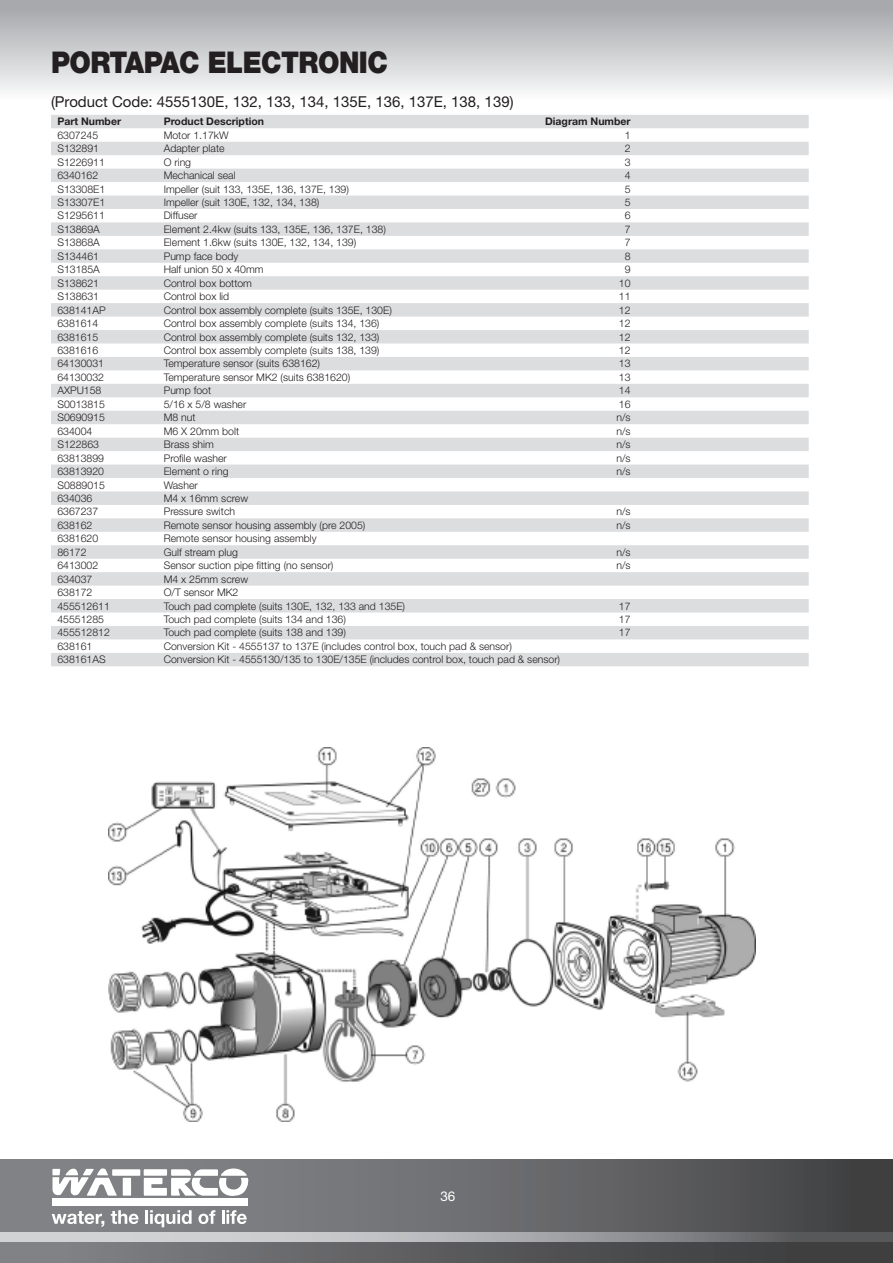
<style>
.page{position:relative;width:893px;height:1263px;background:#fff}
.page>*{position:absolute;margin:0;border:0;box-sizing:border-box;transform-origin:0 0}
.t1{font:900 30px "Helvetica Neue";letter-spacing:-.02em;color:#231f20;scale:.9 1}
.t2{font:15px "Helvetica Neue LT Std";color:#231f20}
.t3{font:13.5px "Helvetica Neue LT Std";color:#fff}
.t4{font:300 10.5px "Helvetica Neue LT Std";color:#231f20}
.t5{font:700 10.5px "Helvetica Neue LT Std";color:#231f20}
</style>
<div class="page">
<div style="left:0;top:0;width:893px;height:107px;background:linear-gradient(to bottom,#a0a2a6,#fff)"></div>
<div style="left:0;top:1160px;width:893px;height:103px;background:linear-gradient(to right,#8c8e92,#474749)"></div>
<div style="left:0;top:1237px;width:893px;height:26px;background:linear-gradient(to right,#828488,#363637)"></div>
<svg style="left:0;top:1232px;width:893px;height:10px;background:#a6a7a9"></svg>
<svg style="left:52px;top:1168px;width:197px;height:29px"></svg>
<div style="left:52px;top:1198px;width:196px;height:7px;background:#fff"></div>
<svg style="left:52px;top:1211px;width:52px;height:16px"></svg>
<svg style="left:111px;top:1210px;width:28px;height:14px"></svg>
<hr style="left:145px;top:1210px;width:3px;height:14px;background:#fff">
<svg style="left:150px;top:1210px;width:42px;height:17px"></svg>
<svg style="left:198px;top:1210px;width:17px;height:14px"></svg>
<svg style="left:222px;top:1210px;width:25px;height:14px"></svg>
<svg style="left:51px;top:115px;width:758px;height:551px"></svg>
<img style="left:109px;top:748px;width:646px;height:374px">
<h1 class="t1" style="left:51px;top:44px;width:376px">PORTAPAC ELECTRONIC</h1>
<h2 class="t2" style="left:51px;top:92px;width:464px">(Product Code: 4555130E, 132, 133, 134, 135E, 136, 137E, 138, 139)</h2>
<p class="t5" style="left:57px;top:115px;width:65px">Part Number</p>
<p class="t5" style="left:164px;top:115px;width:102px">Product Description</p>
<p class="t5" style="left:545px;top:115px;width:87px">Diagram Number</p>
<p class="t4" style="left:57px;top:129px;width:42px">6307245</p>
<p class="t4" style="left:164px;top:129px;width:66px">Motor 1.17kW</p>
<p class="t4" style="left:625px;top:129px;width:7px">1</p>
<p class="t4" style="left:57px;top:142px;width:43px">S132891</p>
<p class="t4" style="left:164px;top:142px;width:62px">Adapter plate</p>
<p class="t4" style="left:625px;top:142px;width:7px">2</p>
<p class="t4" style="left:57px;top:155px;width:49px">S1226911</p>
<p class="t4" style="left:164px;top:155px;width:29px">O ring</p>
<p class="t4" style="left:625px;top:155px;width:7px">3</p>
<p class="t4" style="left:57px;top:169px;width:42px">6340162</p>
<p class="t4" style="left:164px;top:169px;width:73px">Mechanical seal</p>
<p class="t4" style="left:625px;top:169px;width:7px">4</p>
<p class="t4" style="left:57px;top:182px;width:49px">S13308E1</p>
<p class="t4" style="left:164px;top:182px;width:187px">Impeller (suit 133, 135E, 136, 137E, 139)</p>
<p class="t4" style="left:625px;top:182px;width:7px">5</p>
<p class="t4" style="left:57px;top:196px;width:49px">S13307E1</p>
<p class="t4" style="left:164px;top:196px;width:157px">Impeller (suit 130E, 132, 134, 138)</p>
<p class="t4" style="left:625px;top:196px;width:7px">5</p>
<p class="t4" style="left:57px;top:209px;width:49px">S1295611</p>
<p class="t4" style="left:164px;top:209px;width:35px">Diffuser</p>
<p class="t4" style="left:625px;top:209px;width:7px">6</p>
<p class="t4" style="left:57px;top:223px;width:44px">S13869A</p>
<p class="t4" style="left:164px;top:223px;width:224px">Element 2.4kw (suits 133, 135E, 136, 137E, 138)</p>
<p class="t4" style="left:625px;top:223px;width:7px">7</p>
<p class="t4" style="left:57px;top:236px;width:44px">S13868A</p>
<p class="t4" style="left:164px;top:236px;width:194px">Element 1.6kw (suits 130E, 132, 134, 139)</p>
<p class="t4" style="left:625px;top:236px;width:7px">7</p>
<p class="t4" style="left:57px;top:250px;width:43px">S134461</p>
<p class="t4" style="left:164px;top:250px;width:76px">Pump face body</p>
<p class="t4" style="left:625px;top:250px;width:7px">8</p>
<p class="t4" style="left:57px;top:263px;width:44px">S13185A</p>
<p class="t4" style="left:164px;top:263px;width:101px">Half union 50 x 40mm</p>
<p class="t4" style="left:625px;top:263px;width:7px">9</p>
<p class="t4" style="left:57px;top:277px;width:43px">S138621</p>
<p class="t4" style="left:164px;top:277px;width:90px">Control box bottom</p>
<p class="t4" style="left:619px;top:277px;width:13px">10</p>
<p class="t4" style="left:57px;top:290px;width:43px">S138631</p>
<p class="t4" style="left:164px;top:290px;width:67px">Control box lid</p>
<p class="t4" style="left:619px;top:290px;width:13px">11</p>
<p class="t4" style="left:57px;top:303px;width:50px">638141AP</p>
<p class="t4" style="left:164px;top:303px;width:230px">Control box assembly complete (suits 135E, 130E)</p>
<p class="t4" style="left:619px;top:303px;width:13px">12</p>
<p class="t4" style="left:57px;top:317px;width:42px">6381614</p>
<p class="t4" style="left:164px;top:317px;width:217px">Control box assembly complete (suits 134, 136)</p>
<p class="t4" style="left:619px;top:317px;width:13px">12</p>
<p class="t4" style="left:57px;top:330px;width:42px">6381615</p>
<p class="t4" style="left:164px;top:330px;width:217px">Control box assembly complete (suits 132, 133)</p>
<p class="t4" style="left:619px;top:330px;width:13px">12</p>
<p class="t4" style="left:57px;top:344px;width:42px">6381616</p>
<p class="t4" style="left:164px;top:344px;width:217px">Control box assembly complete (suits 138, 139)</p>
<p class="t4" style="left:619px;top:344px;width:13px">12</p>
<p class="t4" style="left:57px;top:357px;width:48px">64130031</p>
<p class="t4" style="left:164px;top:357px;width:158px">Temperature sensor (suits 638162)</p>
<p class="t4" style="left:619px;top:357px;width:13px">13</p>
<p class="t4" style="left:57px;top:371px;width:48px">64130032</p>
<p class="t4" style="left:164px;top:371px;width:188px">Temperature sensor MK2 (suits 6381620)</p>
<p class="t4" style="left:619px;top:371px;width:13px">13</p>
<p class="t4" style="left:57px;top:384px;width:45px">AXPU158</p>
<p class="t4" style="left:164px;top:384px;width:49px">Pump foot</p>
<p class="t4" style="left:619px;top:384px;width:13px">14</p>
<p class="t4" style="left:57px;top:398px;width:49px">S0013815</p>
<p class="t4" style="left:164px;top:398px;width:84px">5/16 x 5/8 washer</p>
<p class="t4" style="left:619px;top:398px;width:13px">16</p>
<p class="t4" style="left:57px;top:411px;width:49px">S0690915</p>
<p class="t4" style="left:164px;top:411px;width:33px">M8 nut</p>
<p class="t4" style="left:616px;top:411px;width:16px">n/s</p>
<p class="t4" style="left:57px;top:424px;width:37px">634004</p>
<p class="t4" style="left:164px;top:424px;width:77px">M6 X 20mm bolt</p>
<p class="t4" style="left:616px;top:424px;width:16px">n/s</p>
<p class="t4" style="left:57px;top:438px;width:43px">S122863</p>
<p class="t4" style="left:164px;top:438px;width:52px">Brass shim</p>
<p class="t4" style="left:616px;top:438px;width:16px">n/s</p>
<p class="t4" style="left:57px;top:451px;width:48px">63813899</p>
<p class="t4" style="left:164px;top:451px;width:65px">Profile washer</p>
<p class="t4" style="left:616px;top:451px;width:16px">n/s</p>
<p class="t4" style="left:57px;top:465px;width:48px">63813920</p>
<p class="t4" style="left:164px;top:465px;width:66px">Element o ring</p>
<p class="t4" style="left:616px;top:465px;width:16px">n/s</p>
<p class="t4" style="left:57px;top:478px;width:49px">S0889015</p>
<p class="t4" style="left:164px;top:478px;width:36px">Washer</p>
<p class="t4" style="left:57px;top:492px;width:37px">634036</p>
<p class="t4" style="left:164px;top:492px;width:86px">M4 x 16mm screw</p>
<p class="t4" style="left:57px;top:505px;width:42px">6367237</p>
<p class="t4" style="left:164px;top:505px;width:73px">Pressure switch</p>
<p class="t4" style="left:616px;top:505px;width:16px">n/s</p>
<p class="t4" style="left:57px;top:519px;width:37px">638162</p>
<p class="t4" style="left:164px;top:519px;width:203px">Remote sensor housing assembly (pre 2005)</p>
<p class="t4" style="left:616px;top:519px;width:16px">n/s</p>
<p class="t4" style="left:57px;top:532px;width:42px">6381620</p>
<p class="t4" style="left:164px;top:532px;width:154px">Remote sensor housing assembly</p>
<p class="t4" style="left:57px;top:546px;width:31px">86172</p>
<p class="t4" style="left:164px;top:546px;width:76px">Gulf stream plug</p>
<p class="t4" style="left:616px;top:546px;width:16px">n/s</p>
<p class="t4" style="left:57px;top:559px;width:42px">6413002</p>
<p class="t4" style="left:164px;top:559px;width:171px">Sensor suction pipe fitting (no sensor)</p>
<p class="t4" style="left:616px;top:559px;width:16px">n/s</p>
<p class="t4" style="left:57px;top:572px;width:37px">634037</p>
<p class="t4" style="left:164px;top:572px;width:86px">M4 x 25mm screw</p>
<p class="t4" style="left:57px;top:586px;width:37px">638172</p>
<p class="t4" style="left:164px;top:586px;width:76px">O/T sensor MK2</p>
<p class="t4" style="left:57px;top:599px;width:54px">455512611</p>
<p class="t4" style="left:164px;top:599px;width:243px">Touch pad complete (suits 130E, 132, 133 and 135E)</p>
<p class="t4" style="left:619px;top:599px;width:13px">17</p>
<p class="t4" style="left:57px;top:613px;width:48px">45551285</p>
<p class="t4" style="left:164px;top:613px;width:184px">Touch pad complete (suits 134 and 136)</p>
<p class="t4" style="left:619px;top:613px;width:13px">17</p>
<p class="t4" style="left:57px;top:626px;width:54px">455512812</p>
<p class="t4" style="left:164px;top:626px;width:184px">Touch pad complete (suits 138 and 139)</p>
<p class="t4" style="left:619px;top:626px;width:13px">17</p>
<p class="t4" style="left:57px;top:640px;width:37px">638161</p>
<p class="t4" style="left:164px;top:640px;width:350px">Conversion Kit - 4555137 to 137E (includes control box, touch pad &amp; sensor)</p>
<p class="t4" style="left:57px;top:653px;width:50px">638161AS</p>
<p class="t4" style="left:164px;top:653px;width:398px">Conversion Kit - 4555130/135 to 130E/135E (includes control box, touch pad &amp; sensor)</p>
<p class="t3" style="left:440px;top:1188px;width:17px">36</p>
</div>
